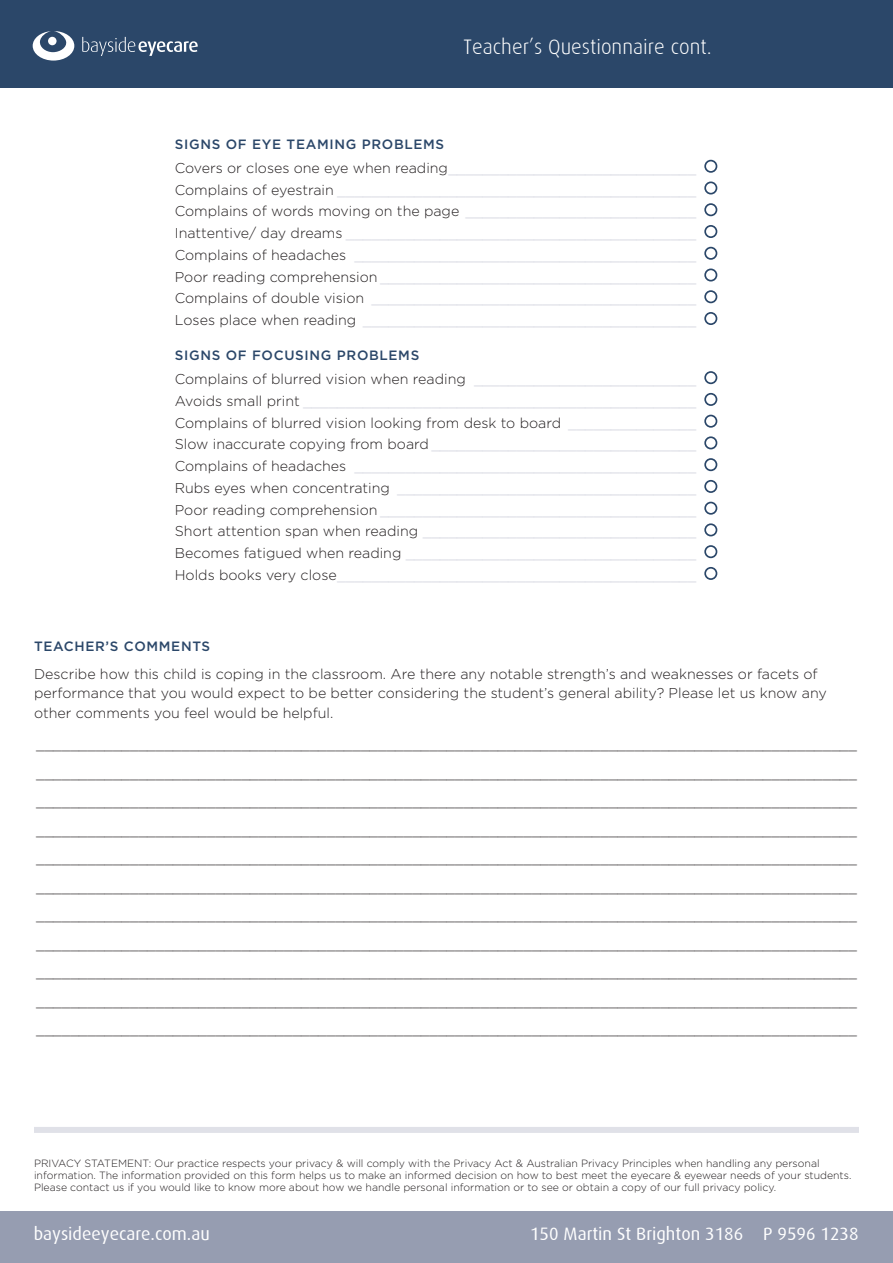
<style>
.page{position:relative;width:893px;height:1263px;background:#fff}
.page>*{position:absolute;margin:0;border:0;box-sizing:border-box;transform-origin:0 0}
.t1{font:300 21px "Dax";color:#fff}
.t2{font:18px "Dax";color:#fff}
.yes_no{font:300 14.25px/19.5px "Gotham";color:#231f20}
.yes_no-2{font:300 14.25px "Gotham";color:#c5c8d5}
.subhead{font:500 13.5px "Gotham";letter-spacing:.05em;color:#2b4769}
.t3{font:300 10.5px/12px "Gotham";color:#231f20}
.s1{color:#c5c8d5}
.s2{color:#231f20}
</style>
<div class="page">
<div style="left:704px;top:160px;width:13px;height:13px;border:2px solid #2b4769;border-radius:50%"></div>
<div style="left:704px;top:181px;width:13px;height:13px;border:2px solid #2b4769;border-radius:50%"></div>
<div style="left:704px;top:203px;width:13px;height:13px;border:2px solid #2b4769;border-radius:50%"></div>
<div style="left:704px;top:225px;width:13px;height:13px;border:2px solid #2b4769;border-radius:50%"></div>
<div style="left:704px;top:247px;width:13px;height:13px;border:2px solid #2b4769;border-radius:50%"></div>
<div style="left:704px;top:268px;width:13px;height:13px;border:2px solid #2b4769;border-radius:50%"></div>
<div style="left:704px;top:290px;width:13px;height:13px;border:2px solid #2b4769;border-radius:50%"></div>
<div style="left:704px;top:312px;width:13px;height:13px;border:2px solid #2b4769;border-radius:50%"></div>
<div style="left:704px;top:371px;width:13px;height:13px;border:2px solid #2b4769;border-radius:50%"></div>
<div style="left:704px;top:393px;width:13px;height:13px;border:2px solid #2b4769;border-radius:50%"></div>
<div style="left:704px;top:415px;width:13px;height:13px;border:2px solid #2b4769;border-radius:50%"></div>
<div style="left:704px;top:436px;width:13px;height:13px;border:2px solid #2b4769;border-radius:50%"></div>
<div style="left:704px;top:458px;width:13px;height:13px;border:2px solid #2b4769;border-radius:50%"></div>
<div style="left:704px;top:480px;width:13px;height:13px;border:2px solid #2b4769;border-radius:50%"></div>
<div style="left:704px;top:502px;width:13px;height:13px;border:2px solid #2b4769;border-radius:50%"></div>
<div style="left:704px;top:523px;width:13px;height:13px;border:2px solid #2b4769;border-radius:50%"></div>
<div style="left:704px;top:545px;width:13px;height:13px;border:2px solid #2b4769;border-radius:50%"></div>
<div style="left:704px;top:567px;width:13px;height:13px;border:2px solid #2b4769;border-radius:50%"></div>
<div style="left:0;top:0;width:893px;height:88px;background:#2b4769"></div>
<svg style="left:33px;top:31px;width:41px;height:30px"></svg>
<div style="left:48px;top:37px;width:9px;height:8px;background:#fff;border-radius:50%"></div>
<svg style="left:82px;top:37px;width:116px;height:19px"></svg>
<div style="left:34px;top:1127px;width:825px;height:6px;background:#e0e1e8"></div>
<div style="left:0;top:1212px;width:893px;height:51px;background:#969db1"></div>
<p class="t1" style="left:463px;top:35px;width:250px">Teacher’s Questionnaire cont.</p>
<p class="subhead" style="left:175px;top:135px;width:271px">SIGNS OF EYE TEAMING PROBLEMS</p>
<p class="yes_no" style="left:175px;top:158px;width:523px">Covers or closes one eye when reading<span class="s1">_____________________________</span></p>
<p class="yes_no-2" style="left:175px;top:180px;width:523px"><span class="s2">Complains of eyestrain</span> __________________________________________</p>
<p class="yes_no" style="left:175px;top:201px;width:523px">Complains of words moving on the page <span class="s1">___________________________</span></p>
<p class="yes_no-2" style="left:175px;top:224px;width:523px"><span class="s2">Inattentive/ day dreams</span> _________________________________________</p>
<p class="yes_no-2" style="left:175px;top:246px;width:523px"><span class="s2">Complains of headaches</span> ________________________________________</p>
<p class="yes_no-2" style="left:175px;top:267px;width:523px"><span class="s2">Poor reading comprehension</span> _____________________________________</p>
<p class="yes_no-2" style="left:175px;top:289px;width:523px"><span class="s2">Complains of double vision</span> ______________________________________</p>
<p class="yes_no-2" style="left:175px;top:311px;width:523px"><span class="s2">Loses place when reading</span> _______________________________________</p>
<p class="subhead" style="left:175px;top:347px;width:246px">SIGNS OF FOCUSING PROBLEMS</p>
<p class="yes_no" style="left:175px;top:369px;width:523px">Complains of blurred vision when reading <span class="s1">__________________________</span></p>
<p class="yes_no-2" style="left:175px;top:392px;width:523px"><span class="s2">Avoids small print</span> ______________________________________________</p>
<p class="yes_no" style="left:175px;top:412px;width:523px">Complains of blurred vision looking from desk to board <span class="s1">_______________</span></p>
<p class="yes_no-2" style="left:175px;top:435px;width:523px"><span class="s2">Slow inaccurate copying from board</span> _______________________________</p>
<p class="yes_no-2" style="left:175px;top:457px;width:523px"><span class="s2">Complains of headaches</span> ________________________________________</p>
<p class="yes_no-2" style="left:175px;top:479px;width:523px"><span class="s2">Rubs eyes when concentrating</span> ___________________________________</p>
<p class="yes_no-2" style="left:175px;top:501px;width:523px"><span class="s2">Poor reading comprehension</span> _____________________________________</p>
<p class="yes_no-2" style="left:175px;top:522px;width:523px"><span class="s2">Short attention span when reading</span> ________________________________</p>
<p class="yes_no-2" style="left:175px;top:544px;width:523px"><span class="s2">Becomes fatigued when reading</span> __________________________________</p>
<p class="yes_no-2" style="left:175px;top:566px;width:523px"><span class="s2">Holds books very close</span>__________________________________________</p>
<p class="subhead" style="left:34px;top:637px;width:178px">TEACHER’S COMMENTS</p>
<p class="yes_no" style="left:34px;top:663px;width:794px">Describe how this child is coping in the classroom. Are there any notable strength’s and weaknesses or facets of performance that you would expect to be better considering the student’s general ability? Please let us know any other comments you feel would be helpful.</p>
<p class="yes_no" style="left:36px;top:734px;width:822px">________________________________________________________________________________________________</p>
<p class="yes_no" style="left:36px;top:763px;width:822px">________________________________________________________________________________________________</p>
<p class="yes_no" style="left:36px;top:791px;width:822px">________________________________________________________________________________________________</p>
<p class="yes_no" style="left:36px;top:820px;width:822px">________________________________________________________________________________________________</p>
<p class="yes_no" style="left:36px;top:848px;width:822px">________________________________________________________________________________________________</p>
<p class="yes_no" style="left:36px;top:877px;width:822px">________________________________________________________________________________________________</p>
<p class="yes_no" style="left:36px;top:905px;width:822px">________________________________________________________________________________________________</p>
<p class="yes_no" style="left:36px;top:934px;width:822px">________________________________________________________________________________________________</p>
<p class="yes_no" style="left:36px;top:962px;width:822px">________________________________________________________________________________________________</p>
<p class="yes_no" style="left:36px;top:991px;width:822px">________________________________________________________________________________________________</p>
<p class="yes_no" style="left:36px;top:1019px;width:822px">________________________________________________________________________________________________</p>
<p class="t3" style="left:34px;top:1156px;width:819px">PRIVACY STATEMENT: Our practice respects your privacy &amp; will comply with the Privacy Act &amp; Australian Privacy Principles when handling any personal information. The information provided on this form helps us to make an informed decision on how to best meet the eyecare &amp; eyewear needs of your students.<br>Please contact us if you would like to know more about how we handle personal information or to see or obtain a copy of our full privacy policy.</p>
<p class="t2" style="left:34px;top:1223px;width:178px">baysideeyecare.com.au</p>
<p class="t2" style="left:530px;top:1223px;width:330px">150 Martin St Brighton 3186 P 9596 1238</p>
</div>
